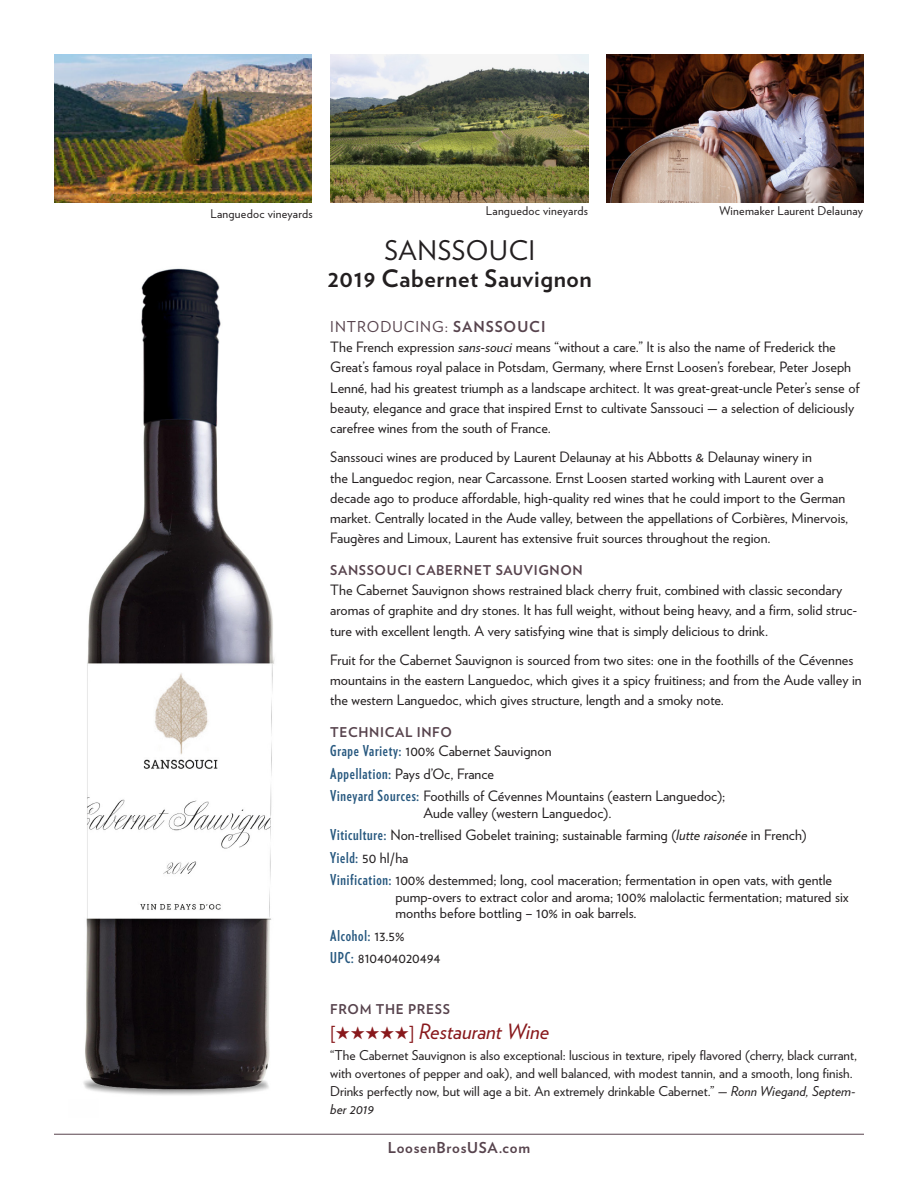
<style>
.page{position:relative;width:918px;height:1188px;background:#fff}
.page>*{position:absolute;margin:0;border:0;box-sizing:border-box;transform-origin:0 0}
.HD_1-V{font:27px "Verlag";letter-spacing:.025em;color:#231f20}
.HD_1A-V{font:700 24px "Verlag";letter-spacing:.025em;color:#231f20}
.Praise_Call_out{font:italic 21px "Verlag";color:#88181b}
.Hd2-V{font:15px "Verlag";letter-spacing:.065em;color:#57434d}
.t1{font:700 15px "Verlag";letter-spacing:.05em;color:#57434d}
.Tech_Info_Bullets{font:700 15px "Verlag Compressed";letter-spacing:.05em;color:#27587f}
.Text-Requiem{font:14.25px/20.2px "Verlag";color:#231f20}
.Tech_Info_Bullets-2{font:14.25px/16.5px "Verlag";color:#231f20}
.Praise_Text-Requiem{font:13.5px/18px "Verlag";color:#231f20}
.subhd_1{font:700 13.5px "Verlag";letter-spacing:.05em;color:#57434d}
.Captions{font:12px "Verlag";letter-spacing:.02em;color:#231f20}
.s1{font-weight:700}
.s2{font-style:italic}
.s3{font-family:"Verlag Compressed";font-weight:700;font-size:15px;color:#27587f}
.s4{font-family:"Verlag";font-weight:400;font-size:14.25px;color:#231f20}
.s5{font-style:normal;font-size:18px}
</style>
<div class="page">
<hr style="left:54px;top:1134px;width:810px;height:1px;background:#57434d">
<img style="left:83px;top:268px;width:192px;height:827px">
<img style="left:54px;top:54px;width:258px;height:148px">
<img style="left:330px;top:54px;width:258px;height:148px">
<img style="left:606px;top:54px;width:258px;height:148px">
<p class="Captions" style="left:211px;top:205px;width:104px">Languedoc vineyards</p>
<p class="Captions" style="left:486px;top:202px;width:104px">Languedoc vineyards</p>
<p class="Captions" style="left:720px;top:202px;width:145px">Winemaker Laurent Delaunay</p>
<p class="HD_1-V" style="left:384px;top:230px;width:152px">SANSSOUCI</p>
<p class="HD_1A-V" style="left:328px;top:260px;width:266px">2019 Cabernet Sauvignon</p>
<p class="Hd2-V" style="left:330px;top:315px;width:217px">INTRODUCING: <span class="s1">SANSSOUCI</span></p>
<p class="Text-Requiem" style="left:330px;top:336px;width:531px">The French expression <span class="s2">sans-souci</span> means “without a care.” It is also the name of Frederick the Great’s famous royal palace in Potsdam, Germany, where Ernst Loosen’s forebear, Peter Joseph Lenné, had his greatest triumph as a landscape architect. It was great-great-uncle Peter’s sense of beauty, elegance and grace that inspired Ernst to cultivate Sanssouci — a selection of deliciously carefree wines from the south of France.</p>
<p class="Text-Requiem" style="left:330px;top:446px;width:520px">Sanssouci wines are produced by Laurent Delaunay at his Abbotts &amp; Delaunay winery in<br>the Languedoc region, near Carcassone. Ernst Loosen started working with Laurent over a decade ago to produce affordable, high-quality red wines that he could import to the German market. Centrally located in the Aude valley, between the appellations of Corbières, Minervois, Faugères and Limoux, Laurent has extensive fruit sources throughout the region.</p>
<p class="subhd_1" style="left:330px;top:559px;width:254px">SANSSOUCI CABERNET SAUVIGNON</p>
<p class="Text-Requiem" style="left:330px;top:579px;width:529px">The Cabernet Sauvignon shows restrained black cherry fruit, combined with classic secondary aromas of graphite and dry stones. It has full weight, without being heavy, and a firm, solid struc&shy;ture with excellent length. A very satisfying wine that is simply delicious to drink.</p>
<p class="Text-Requiem" style="left:330px;top:649px;width:533px">Fruit for the Cabernet Sauvignon is sourced from two sites: one in the foothills of the Cévennes mountains in the eastern Languedoc, which gives it a spicy fruitiness; and from the Aude valley in the western Languedoc, which gives structure, length and a smoky note.</p>
<p class="subhd_1" style="left:330px;top:721px;width:123px">TECHNICAL INFO</p>
<p class="Tech_Info_Bullets-2" style="left:330px;top:742px;width:223px"><span class="s3">Grape Variety:</span> 100% Cabernet Sauvignon</p>
<p class="Tech_Info_Bullets-2" style="left:330px;top:765px;width:165px"><span class="s3">Appellation:</span> Pays d’Oc, France</p>
<p class="Tech_Info_Bullets-2" style="left:423px;top:787px;width:304px;text-indent:-93px"><span class="s3">Vineyard Sources:</span> Foothills of Cévennes Mountains (eastern Languedoc);<br>Aude valley (western Languedoc).</p>
<p class="Tech_Info_Bullets-2" style="left:330px;top:826px;width:478px"><span class="s3">Viticulture:</span> Non-trellised Gobelet training; sustainable farming (<span class="s2">lutte raisonée</span> in French)</p>
<p class="Tech_Info_Bullets-2" style="left:330px;top:849px;width:80px"><span class="s3">Yield:</span> 50 hl/ha</p>
<p class="Tech_Info_Bullets-2" style="left:396px;top:871px;width:455px;text-indent:-65px"><span class="s3">Vinification:</span> 100% destemmed; long, cool maceration; fermentation in open vats, with gentle pump-overs to extract color and aroma; 100% malolactic fermentation; matured six months before bottling – 10% in oak barrels.</p>
<p class="Tech_Info_Bullets" style="left:330px;top:925px;width:76px">Alcohol: <span class="s4">13.5%</span></p>
<p class="Tech_Info_Bullets-2" style="left:330px;top:949px;width:112px"><span class="s3">UPC:</span> 810404020494</p>
<p class="subhd_1" style="left:330px;top:999px;width:121px">FROM THE PRESS</p>
<p class="Praise_Call_out" style="left:330px;top:1015px;width:220px"><span class="s5">[</span>★★★★★<span class="s5">]</span> Restaurant Wine</p>
<p class="Praise_Text-Requiem" style="left:330px;top:1046px;width:528px">“The Cabernet Sauvignon is also exceptional: luscious in texture, ripely flavored (cherry, black currant, with overtones of pepper and oak), and well balanced, with modest tannin, and a smooth, long finish.<br>Drinks perfectly now, but will age a bit. An extremely drinkable Cabernet.” <span class="s2">— Ronn Wiegand, Septem&shy;ber 2019</span></p>
<p class="t1" style="left:388px;top:1135px;width:144px">LoosenBrosUSA.com</p>
</div>
